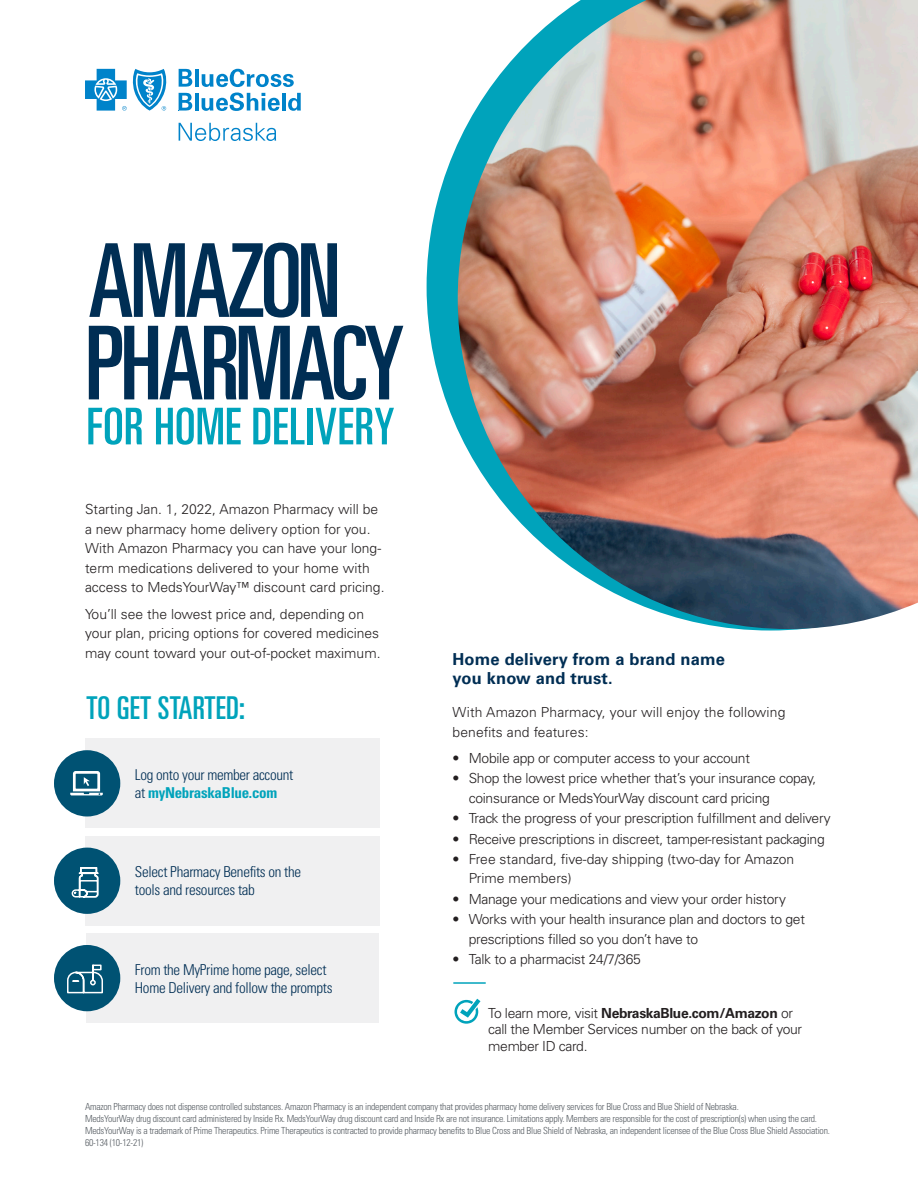
<style>
.page{position:relative;width:918px;height:1188px;background:#fff}
.page>*{position:absolute;margin:0;border:0;box-sizing:border-box;transform-origin:0 0}
.Page_Heading{font:ultra-condensed 102px "Univers LT Std";letter-spacing:-.035em;color:#002e54}
.Page_Heading-2{font:ultra-condensed 50.7px "Univers LT Std";letter-spacing:.01em;color:#00a3bb}
.t1{font:ultra-condensed 31.5px "Univers LT Std";letter-spacing:.01em;color:#00a3bb}
.Body{font:700 16.5px/19.5px "Univers LT Std";letter-spacing:.01em;color:#002e54}
.Body-2{font:300 condensed 15px/18px "Univers LT Std";letter-spacing:-.02em;color:#002e54}
.Body-3{font:300 13.8px/19.5px "Univers LT Std";letter-spacing:-.02em;color:#231f20}
.Body-4{font:300 13.8px/19.5px "Univers LT Std";color:#231f20}
.Body-5{font:300 13.8px/19.5px "Univers LT Std";letter-spacing:.01em;color:#231f20}
.t2{font:300 condensed 9.75px/12px "Univers LT Std";letter-spacing:-.025em;color:#585e64}
.s1{font-weight:700;color:#00a3bb}
.s2{font-weight:700}
</style>
<div class="page">
<svg style="left:427px;top:143px;width:375px;height:488px"></svg>
<img style="left:458px;top:0;width:460px;height:629px">
<div style="left:85px;top:739px;width:294px;height:89px;background:#f0f0f1"></div>
<div style="left:54px;top:750px;width:66px;height:67px;background:#005273;border-radius:50%"></div>
<svg style="left:70px;top:771px;width:33px;height:24px"></svg>
<div style="left:85px;top:836px;width:294px;height:89px;background:#f0f0f1"></div>
<div style="left:54px;top:848px;width:66px;height:66px;background:#005273;border-radius:50%"></div>
<svg style="left:71px;top:867px;width:28px;height:31px"></svg>
<div style="left:87px;top:934px;width:292px;height:89px;background:#f0f0f1"></div>
<div style="left:54px;top:945px;width:66px;height:66px;background:#005273;border-radius:50%"></div>
<svg style="left:67px;top:964px;width:36px;height:30px"></svg>
<svg style="left:179px;top:123px;width:97px;height:18px"></svg>
<svg style="left:179px;top:69px;width:13px;height:18px"></svg>
<hr style="left:195px;top:69px;width:4px;height:18px;background:#0083ca">
<svg style="left:202px;top:69px;width:92px;height:18px"></svg>
<svg style="left:179px;top:93px;width:13px;height:18px"></svg>
<hr style="left:195px;top:93px;width:4px;height:18px;background:#0083ca">
<svg style="left:202px;top:93px;width:78px;height:18px"></svg>
<hr style="left:282px;top:93px;width:4px;height:18px;background:#0083ca">
<svg style="left:288px;top:93px;width:13px;height:18px"></svg>
<svg style="left:85px;top:69px;width:82px;height:42px"></svg>
<hr style="left:453px;top:982px;width:33px;height:2px;background:#00a3bb">
<svg style="left:454px;top:999px;width:26px;height:25px"></svg>
<p class="Page_Heading" style="left:88px;top:223px;width:254px">AMAZON</p>
<p class="Page_Heading" style="left:85px;top:305px;width:321px">PHARMACY</p>
<p class="Page_Heading-2" style="left:86px;top:398px;width:310px">FOR HOME DELIVERY</p>
<p class="Body-4" style="left:85px;top:500px;width:301px">Starting Jan. 1, 2022, Amazon Pharmacy will be a new pharmacy home delivery option for you.<br>With Amazon Pharmacy you can have your long&shy;term medications delivered to your home with access to MedsYourWay™ discount card pricing.</p>
<p class="Body-4" style="left:85px;top:604px;width:297px">You’ll see the lowest price and, depending on your plan, pricing options for covered medicines may count toward your out-of-pocket maximum.</p>
<p class="t1" style="left:87px;top:690px;width:160px">TO GET STARTED:</p>
<p class="Body-2" style="left:135px;top:766px;width:160px">Log onto your member account at <span class="s1">myNebraskaBlue.com</span></p>
<p class="Body-2" style="left:135px;top:863px;width:168px">Select Pharmacy Benefits on the tools and resources tab</p>
<p class="Body-2" style="left:135px;top:960px;width:199px">From the MyPrime home page, select<br>Home Delivery and follow the prompts</p>
<p class="Body" style="left:453px;top:649px;width:274px">Home delivery from a brand name you know and trust.</p>
<p class="Body-5" style="left:453px;top:703px;width:334px">With Amazon Pharmacy, your will enjoy the following benefits and features:</p>
<p class="Body-3" style="left:453px;top:748px;width:299px">• Mobile app or computer access to your account</p>
<p class="Body-3" style="left:469px;top:769px;width:349px;text-indent:-16px">• Shop the lowest price whether that’s your insurance copay, coinsurance or MedsYourWay discount card pricing</p>
<p class="Body-3" style="left:453px;top:809px;width:380px">• Track the progress of your prescription fulfillment and delivery</p>
<p class="Body-3" style="left:453px;top:829px;width:374px">• Receive prescriptions in discreet, tamper-resistant packaging</p>
<p class="Body-4" style="left:469px;top:849px;width:327px;text-indent:-16px">• Free standard, five-day shipping (two-day for Amazon<br>Prime members)</p>
<p class="Body-3" style="left:453px;top:889px;width:335px">• Manage your medications and view your order history</p>
<p class="Body-3" style="left:469px;top:910px;width:338px;text-indent:-16px">• Works with your health insurance plan and doctors to get prescriptions filled so you don’t have to</p>
<p class="Body-3" style="left:453px;top:949px;width:190px">• Talk to a pharmacist 24/7/365</p>
<p class="Body-3" style="left:488px;top:1005px;width:315px;line-height:16.6px">To learn more, visit <span class="s2">NebraskaBlue.com/Amazon</span> or call the Member Services number on the back of your member ID card.</p>
<p class="t2" style="left:85px;top:1100px;width:655px">Amazon Pharmacy does not dispense controlled substances. Amazon Pharmacy is an independent company that provides pharmacy home delivery services for Blue Cross and Blue Shield of Nebraska.</p>
<p class="t2" style="left:85px;top:1112px;width:734px">MedsYourWay drug discount card administered by Inside Rx. MedsYourWay drug discount card and Inside Rx are not insurance. Limitations apply. Members are responsible for the cost of prescription(s) when using the card.</p>
<p class="t2" style="left:85px;top:1124px;width:746px">MedsYourWay is a trademark of Prime Therapeutics. Prime Therapeutics is contracted to provide pharmacy benefits to Blue Cross and Blue Shield of Nebraska, an independent licensee of the Blue Cross Blue Shield Association.<br>60-134 (10-12-21)</p>
</div>
